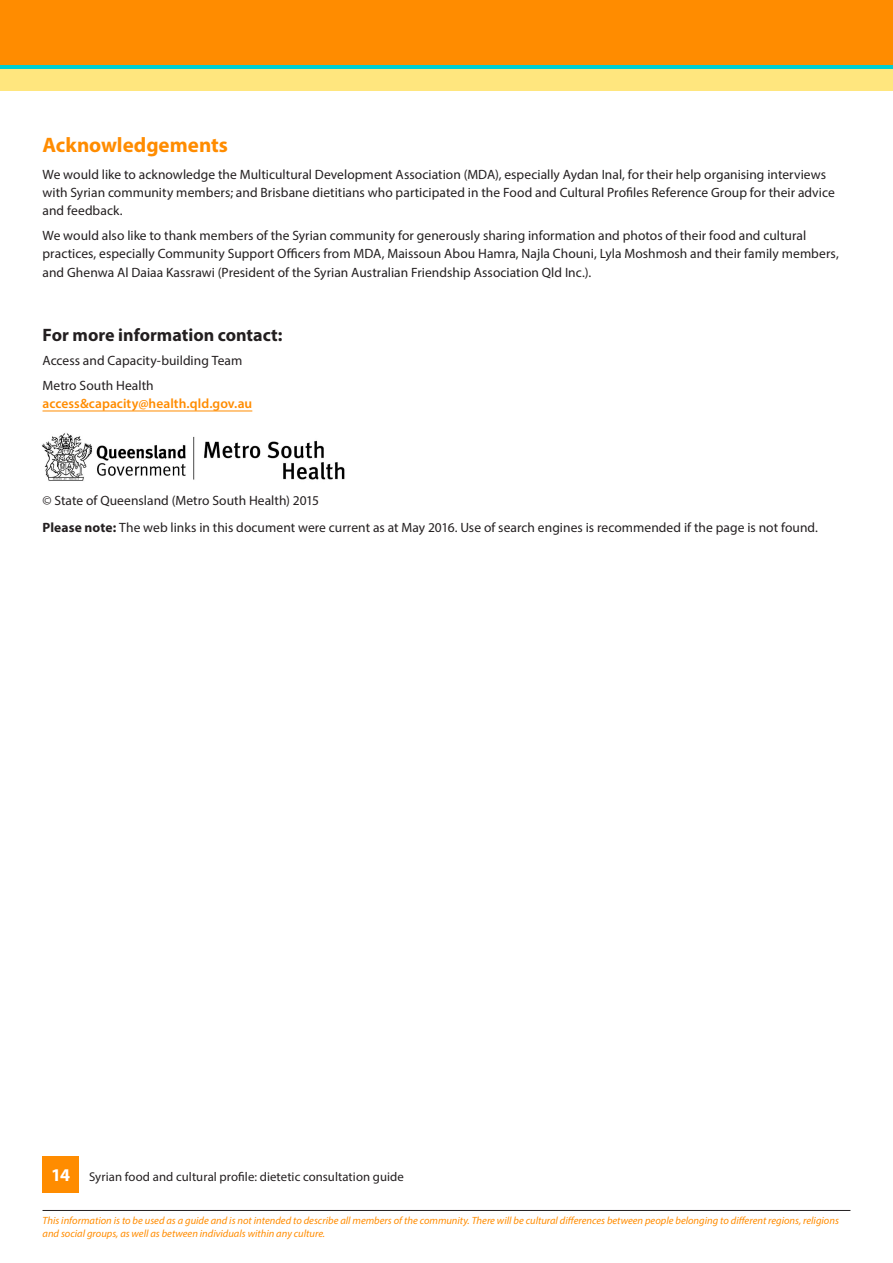
<style>
.page{position:relative;width:893px;height:1263px;background:#fff}
.page>*{position:absolute;margin:0;border:0;box-sizing:border-box;transform-origin:0 0}
.Head_A{font:700 21px "Myriad Pro";color:#ff8c00}
.Body_Text{font:700 18px "Myriad Pro";color:#231f20}
.Body_Text-2{font:13.5px/18.3px "Myriad Pro";letter-spacing:.005em;color:#231f20}
.Body_Text-3{font:600 13.5px/18.3px "Myriad Pro";letter-spacing:.005em;color:#ff8c00}
.t1{font:12.75px "Myriad Pro";letter-spacing:.005em;color:#231f20}
.t2{font:italic 10.5px/12.6px "Myriad Pro";color:#ff8c00}
.s1{font-weight:400;color:#231f20}
.s2{font-weight:700}
.s3{font-weight:700;font-size:18px;color:#fff}
</style>
<div class="page">
<hr style="left:43px;top:1210px;width:807px;height:1px;background:#231f20">
<div style="left:43px;top:1157px;width:36px;height:36px;background:#ff8c00"></div>
<div style="left:0;top:0;width:893px;height:70px;background:#ff8c00"></div>
<svg style="left:0;top:65px;width:893px;height:5px;background:#33d2c0"></svg>
<div style="left:0;top:70px;width:893px;height:21px;background:#ffe67e"></div>
<hr style="left:43px;top:411px;width:209px;height:1px;background:#ff8c00">
<img style="left:41px;top:433px;width:304px;height:48px">
<p class="Head_A" style="left:43px;top:131px;width:187px">Acknowledgements</p>
<p class="Body_Text-2" style="left:43px;top:165px;width:794px">We would like to acknowledge the Multicultural Development Association (MDA), especially Aydan Inal, for their help organising interviews with Syrian community members; and Brisbane dietitians who participated in the Food and Cultural Profiles Reference Group for their advice and feedback.</p>
<p class="Body_Text-2" style="left:43px;top:226px;width:798px">We would also like to thank members of the Syrian community for generously sharing information and photos of their food and cultural practices, especially Community Support Officers from MDA, Maissoun Abou Hamra, Najla Chouni, Lyla Moshmosh and their family members, and Ghenwa Al Daiaa Kassrawi (President of the Syrian Australian Friendship Association Qld Inc.).</p>
<p class="Body_Text" style="left:43px;top:323px;width:241px">For more information contact:</p>
<p class="Body_Text-2" style="left:43px;top:351px;width:201px">Access and Capacity-building Team</p>
<p class="Body_Text-3" style="left:43px;top:376px;width:211px"><span class="s1">Metro South Health </span>access&amp;capacity@health.qld.gov.au</p>
<p class="Body_Text-2" style="left:43px;top:491px;width:278px">© State of Queensland (Metro South Health) 2015</p>
<p class="Body_Text-2" style="left:43px;top:518px;width:777px"><span class="s2">Please note:</span> The web links in this document were current as at May 2016. Use of search engines is recommended if the page is not found.</p>
<p class="t1" style="left:51px;top:1169px;width:354px"><span class="s3">14</span> Syrian food and cultural profile: dietetic consultation guide</p>
<p class="t2" style="left:43px;top:1214px;width:798px">This information is to be used as a guide and is not intended to describe all members of the community. There will be cultural differences between people belonging to different regions, religions and social groups, as well as between individuals within any culture.</p>
</div>
